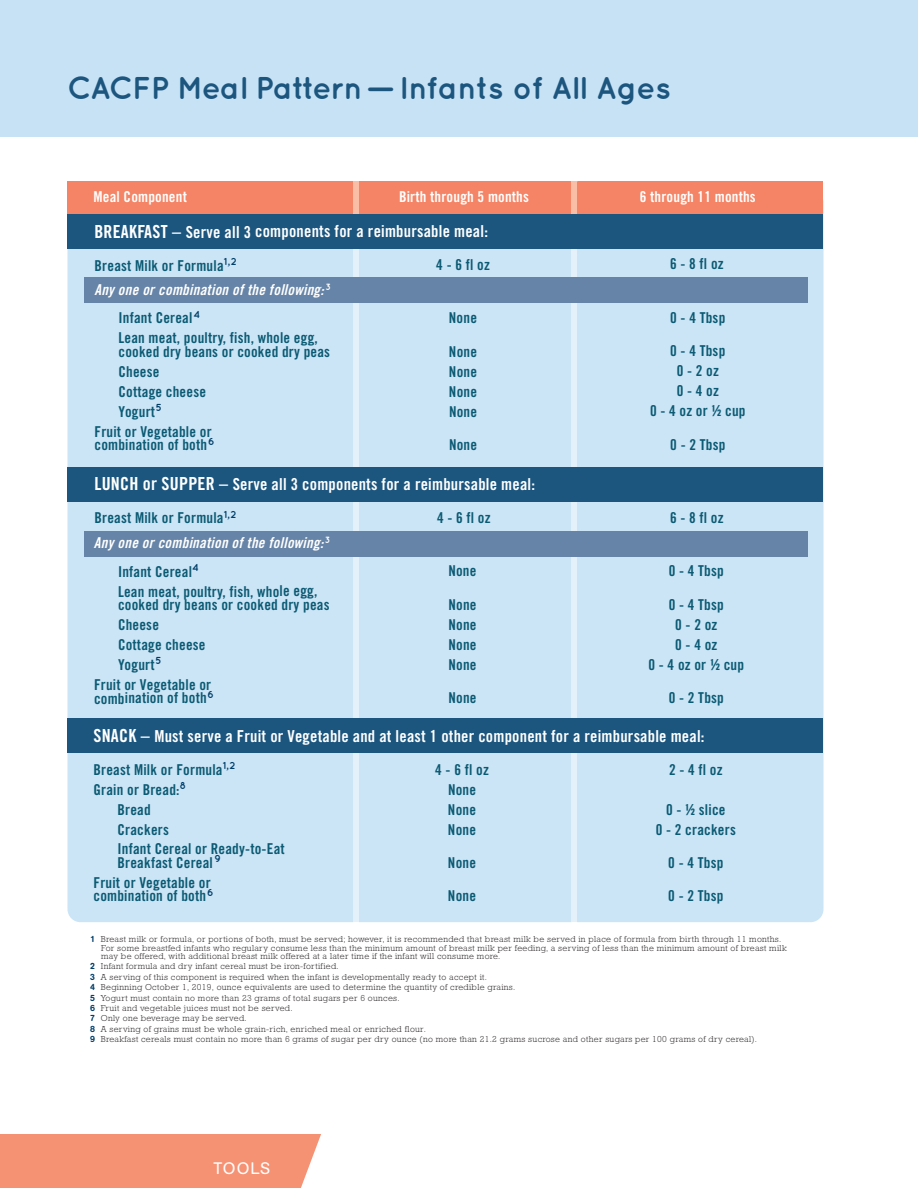
<style>
.page{position:relative;width:918px;height:1188px;background:#fff}
.page>*{position:absolute;margin:0;border:0;box-sizing:border-box;transform-origin:0 0}
.t1{font:700 31.5px "Quicksand";letter-spacing:-.02em;color:#1c567f}
.t2{font:16.5px "Trade Gothic LT Std Bd Cn 20";letter-spacing:.015em;color:#fff}
.t3{font:16.5px "AG Book Rounded";letter-spacing:.06em;color:#fff}
.t4{font:15px/13.5px "Trade Gothic LT Std Bd Cn 20";letter-spacing:.015em;color:#0b5a73}
.t5{font:15px "Trade Gothic LT Std Bd Cn 20 Obl";letter-spacing:.02em;color:#fff}
.t6{font:15px "Trade Gothic LT Std Bd Cn 20";letter-spacing:.015em;color:#fff}
.t7{font:15px "Trade Gothic LT Std Bd Cn 20";letter-spacing:.13em;color:#0b5a73}
.t8{font:300 8.85px/10.4px "Rockwell Std";letter-spacing:.035em;color:#231f20}
.s1{font-size:18px}
.s2{font-family:"AG Book Rounded";font-weight:500;color:#003e69}
</style>
<div class="page">
<div style="left:0;top:0;width:918px;height:137px;background:#c7e2f5"></div>
<div style="left:68px;top:189px;width:756px;height:733px;background:#cbe5f6;border-radius:13px"></div>
<div style="left:68px;top:182px;width:756px;height:34px;background:#f48465"></div>
<div style="left:353px;top:216px;width:6px;height:706px;background:#e4f1fa"></div>
<div style="left:353px;top:182px;width:6px;height:34px;background:#fabda6"></div>
<div style="left:571px;top:216px;width:6px;height:706px;background:#e4f1fa"></div>
<div style="left:571px;top:182px;width:6px;height:34px;background:#fabda6"></div>
<div style="left:68px;top:214px;width:756px;height:34px;background:#1c567f"></div>
<div style="left:84px;top:277px;width:724px;height:26px;background:#6684a7"></div>
<div style="left:68px;top:468px;width:756px;height:34px;background:#1c567f"></div>
<div style="left:84px;top:531px;width:724px;height:25px;background:#6684a7"></div>
<div style="left:68px;top:718px;width:756px;height:34px;background:#1c567f"></div>
<div style="left:0;top:1134px;width:321px;height:54px;background:#f69274"></div>
<h1 class="t1" style="left:67px;top:77px;width:605px">CACFP Meal Pattern— Infants of All Ages</h1>
<h3 class="t6" style="left:94px;top:192px;width:95px">Meal Component</h3>
<h3 class="t6" style="left:399px;top:192px;width:131px">Birth through 5 months</h3>
<h3 class="t6" style="left:640px;top:192px;width:118px">6 through 11 months</h3>
<h2 class="t2" style="left:94px;top:225px;width:395px"><span class="s1">BREAKFAST –</span> Serve all 3 components for a reimbursable meal:</h2>
<h3 class="t4" style="left:95px;top:260px;width:144px">Breast Milk or Formula<sup>1,2</sup></h3>
<h3 class="t4" style="left:436px;top:259px;width:55px">4-6floz</h3>
<h3 class="t4" style="left:670px;top:258px;width:55px">6-8floz</h3>
<h3 class="t5" style="left:94px;top:284px;width:238px">Any one or combination of the following: <sup>3</sup></h3>
<h3 class="t4" style="left:118px;top:312px;width:83px">Infant Cereal<sup>4</sup></h3>
<h3 class="t4" style="left:449px;top:312px;width:30px">None</h3>
<h3 class="t4" style="left:670px;top:312px;width:57px">0 - 4 Tbsp</h3>
<h3 class="t4" style="left:119px;top:332px;width:213px">Lean meat, poultry, fish, whole egg, cooked dry beans or cooked dry peas</h3>
<h3 class="t4" style="left:449px;top:346px;width:30px">None</h3>
<h3 class="t4" style="left:670px;top:346px;width:57px">0 - 4 Tbsp</h3>
<h3 class="t4" style="left:119px;top:366px;width:42px">Cheese</h3>
<h3 class="t4" style="left:449px;top:366px;width:30px">None</h3>
<h3 class="t4" style="left:677px;top:366px;width:44px">0-2oz</h3>
<h3 class="t4" style="left:119px;top:386px;width:89px">Cottage cheese</h3>
<h3 class="t4" style="left:449px;top:386px;width:30px">None</h3>
<h3 class="t4" style="left:677px;top:386px;width:44px">0-4oz</h3>
<h3 class="t4" style="left:119px;top:406px;width:45px">Yogurt<sup>5</sup></h3>
<h3 class="t4" style="left:449px;top:406px;width:30px">None</h3>
<h3 class="t7" style="left:650px;top:406px;width:97px">0-4ozor½cup</h3>
<h3 class="t4" style="left:95px;top:426px;width:122px">Fruit or Vegetable or combination of both<sup>6</sup></h3>
<h3 class="t4" style="left:449px;top:439px;width:30px">None</h3>
<h3 class="t4" style="left:670px;top:439px;width:57px">0 - 2 Tbsp</h3>
<h2 class="t2" style="left:94px;top:478px;width:442px"><span class="s1">LUNCH or SUPPER –</span> Serve all 3 components for a reimbursable meal:</h2>
<h3 class="t4" style="left:94px;top:512px;width:144px">Breast Milk or Formula<sup>1,2</sup></h3>
<h3 class="t4" style="left:437px;top:512px;width:55px">4-6floz</h3>
<h3 class="t4" style="left:670px;top:512px;width:55px">6-8floz</h3>
<h3 class="t5" style="left:94px;top:537px;width:238px">Any one or combination of the following: <sup>3</sup></h3>
<h3 class="t4" style="left:118px;top:566px;width:82px">Infant Cereal<sup>4</sup></h3>
<h3 class="t4" style="left:448px;top:566px;width:30px">None</h3>
<h3 class="t4" style="left:669px;top:565px;width:57px">0 - 4 Tbsp</h3>
<h3 class="t4" style="left:118px;top:586px;width:213px">Lean meat, poultry, fish, whole egg, cooked dry beans or cooked dry peas</h3>
<h3 class="t4" style="left:448px;top:599px;width:30px">None</h3>
<h3 class="t4" style="left:669px;top:599px;width:57px">0 - 4 Tbsp</h3>
<h3 class="t4" style="left:118px;top:619px;width:42px">Cheese</h3>
<h3 class="t4" style="left:448px;top:619px;width:30px">None</h3>
<h3 class="t4" style="left:675px;top:619px;width:44px">0-2oz</h3>
<h3 class="t4" style="left:118px;top:639px;width:89px">Cottage cheese</h3>
<h3 class="t4" style="left:448px;top:639px;width:30px">None</h3>
<h3 class="t4" style="left:675px;top:639px;width:44px">0-4oz</h3>
<h3 class="t4" style="left:118px;top:659px;width:45px">Yogurt<sup>5</sup></h3>
<h3 class="t4" style="left:448px;top:659px;width:30px">None</h3>
<h3 class="t7" style="left:649px;top:659px;width:97px">0-4ozor½cup</h3>
<h3 class="t4" style="left:94px;top:679px;width:122px">Fruit or Vegetable or combination of both<sup>6</sup></h3>
<h3 class="t4" style="left:448px;top:692px;width:30px">None</h3>
<h3 class="t4" style="left:669px;top:692px;width:57px">0 - 2 Tbsp</h3>
<h2 class="t2" style="left:94px;top:730px;width:613px"><span class="s1">SNACK –</span> Must serve a Fruit or Vegetable and at least 1 other component for a reimbursable meal:</h2>
<h3 class="t4" style="left:94px;top:764px;width:144px">Breast Milk or Formula<sup>1,2</sup></h3>
<h3 class="t4" style="left:435px;top:764px;width:55px">4-6floz</h3>
<h3 class="t4" style="left:669px;top:764px;width:55px">2-4floz</h3>
<h3 class="t4" style="left:94px;top:784px;width:94px">Grain or Bread:<sup>8</sup></h3>
<h3 class="t4" style="left:448px;top:784px;width:30px">None</h3>
<h3 class="t4" style="left:118px;top:804px;width:35px">Bread</h3>
<h3 class="t4" style="left:448px;top:804px;width:30px">None</h3>
<h3 class="t4" style="left:666px;top:804px;width:61px">0 - ½ slice</h3>
<h3 class="t4" style="left:118px;top:824px;width:53px">Crackers</h3>
<h3 class="t4" style="left:448px;top:824px;width:30px">None</h3>
<h3 class="t4" style="left:656px;top:824px;width:82px">0 - 2 crackers</h3>
<h3 class="t4" style="left:118px;top:844px;width:169px">Infant Cereal or Ready-to-Eat<br>Breakfast Cereal<sup>9</sup></h3>
<h3 class="t4" style="left:448px;top:857px;width:30px">None</h3>
<h3 class="t4" style="left:668px;top:857px;width:57px">0 - 4 Tbsp</h3>
<h3 class="t4" style="left:94px;top:877px;width:122px">Fruit or Vegetable or combination of both<sup>6</sup></h3>
<h3 class="t4" style="left:448px;top:891px;width:30px">None</h3>
<h3 class="t4" style="left:668px;top:891px;width:57px">0 - 2 Tbsp</h3>
<p class="t8" style="left:101px;top:936px;width:687px;line-height:8.2px;text-indent:-11px"><span class="s2">1</span> Breast milk or formula, or portions of both, must be served; however, it is recommended that breast milk be served in place of formula from birth through 11 months.<br>For some breastfed infants who regulary consume less than the minimum amount of breast milk per feeding, a serving of less than the minimum amount of breast milk may be offered, with additional breast milk offered at a later time if the infant will consume more.</p>
<p class="t8" style="left:90px;top:962px;width:669px"><span class="s2">2</span> Infant formula and dry infant cereal must be iron-fortified.<br><span class="s2">3</span> A serving of this component is required when the infant is developmentally ready to accept it.<br><span class="s2">4</span> Beginning October 1, 2019, ounce equivalents are used to determine the quantity of credible grains.<br><span class="s2">5</span> Yogurt must contain no more than 23 grams of total sugars per 6 ounces.<br><span class="s2">6</span> Fruit and vegetable juices must not be served.<br><span class="s2">7</span> Only one beverage may be served.<br><span class="s2">8</span> A serving of grains must be whole grain-rich, enriched meal or enriched flour.<br><span class="s2">9</span> Breakfast cereals must contain no more than 6 grams of sugar per dry ounce (no more than 21.2 grams sucrose and other sugars per 100 grams of dry cereal).</p>
<h2 class="t3" style="left:213px;top:1162px;width:59px">TOOLS</h2>
</div>
